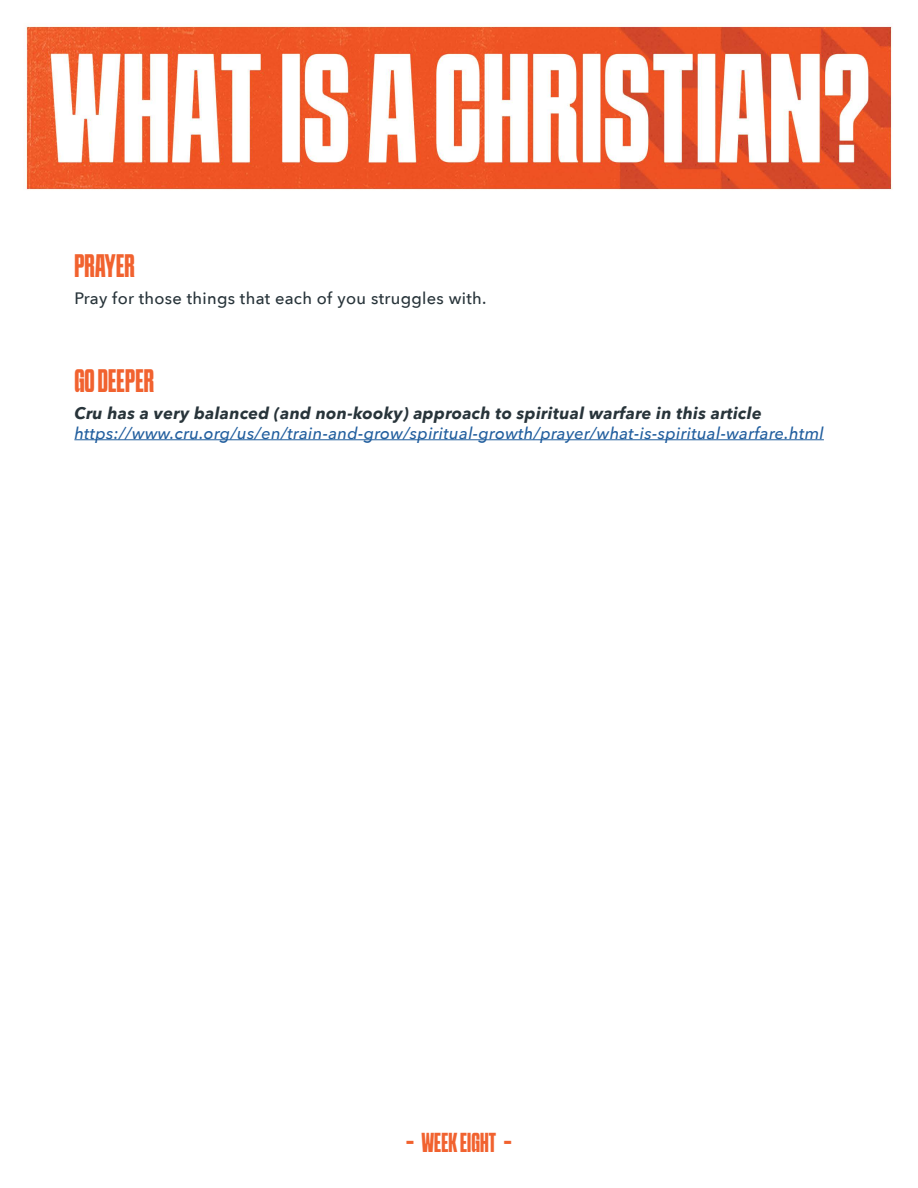
<style>
.page{position:relative;width:918px;height:1188px;background:#fff}
.page>*{position:absolute;margin:0;border:0;box-sizing:border-box;transform-origin:0 0}
.t1{font:condensed 28.5px "SCHABO";color:#f1622f}
.t2{font:condensed 24px "SCHABO";color:#f1622f}
.t3{font:italic 500 16.5px "Avenir Next";letter-spacing:.02em;color:#215e9e}
.t4{font:italic 700 16.5px "Avenir Next";letter-spacing:.02em;color:#28343a}
.t5{font:500 16.5px "Avenir Next";letter-spacing:.02em;color:#28343a}
</style>
<div class="page">
<img style="left:26px;top:25px;width:867px;height:165px">
<hr style="left:74px;top:439px;width:750px;height:1px;background:#215e9e">
<h1 class="t1" style="left:74px;top:249px;width:62px">PRAYER</h1>
<p class="t5" style="left:74px;top:284px;width:414px">Pray for those things that each of you struggles with.</p>
<h1 class="t1" style="left:74px;top:364px;width:81px">GO DEEPER</h1>
<p class="t4" style="left:74px;top:399px;width:689px">Cru has a very balanced (and non-kooky) approach to spiritual warfare in this article</p>
<p class="t3" style="left:74px;top:419px;width:751px">https://www.cru.org/us/en/train-and-grow/spiritual-growth/prayer/what-is-spiritual-warfare.html</p>
<h2 class="t2" style="left:406px;top:1128px;width:107px">- WEEK EIGHT -</h2>
</div>
